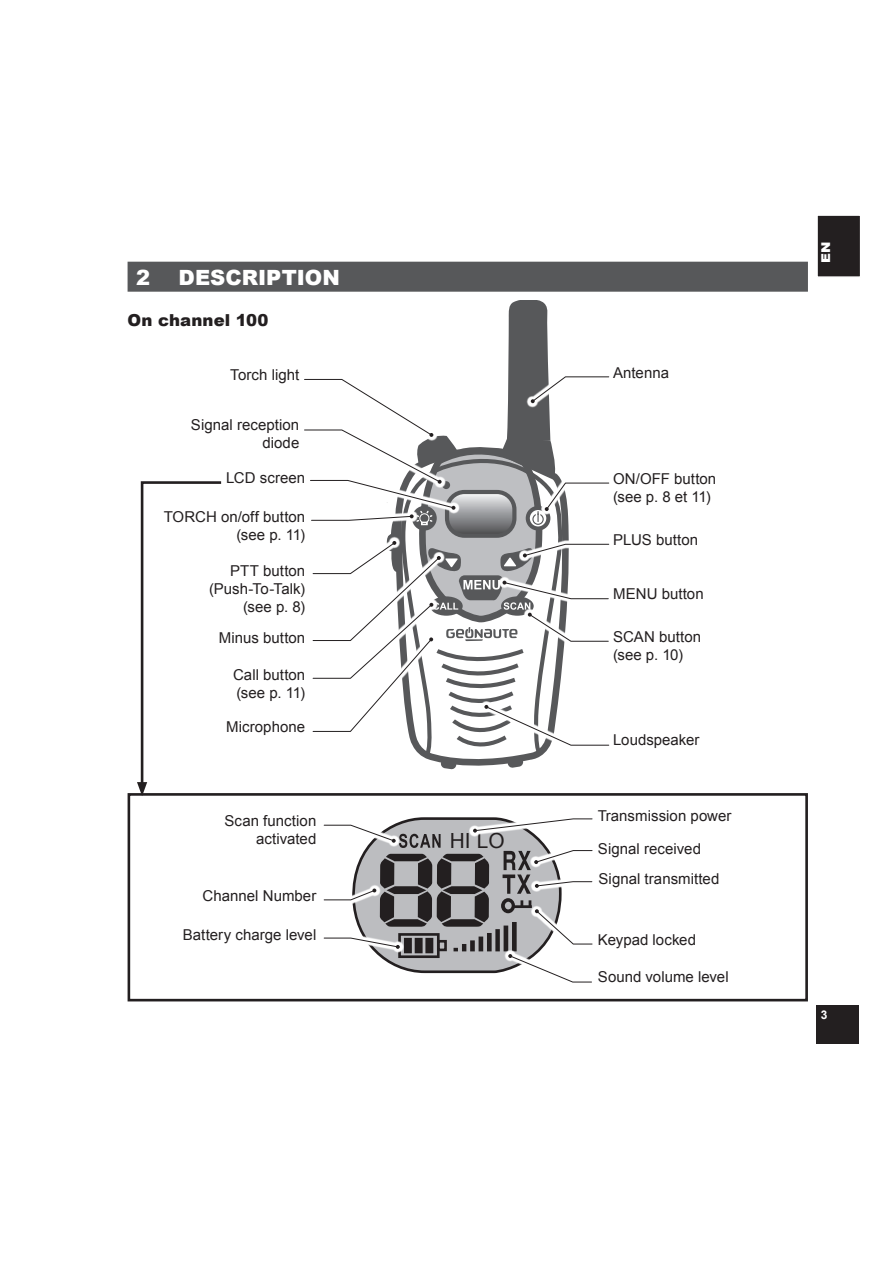
<style>
.page{position:relative;width:893px;height:1263px;background:#fff}
.page>*{position:absolute;margin:0;border:0;box-sizing:border-box;transform-origin:0 0}
.t1{font:900 21px "Arial";color:#fff}
.t2{font:20.85px "Arial";color:#231f20}
.t3{font:900 16.5px "Arial";letter-spacing:.01em;color:#231f20}
.t4{font:15px/18px "Arial";color:#231f20;text-align:right}
.t5{font:900 12.15px "Arial";color:#fff;scale:1.13 1}
.t6{font:700 12px "Arial";color:#fff}
</style>
<div class="page">
<div style="left:816px;top:1006px;width:43px;height:38px;background:#231f20"></div>
<svg style="left:817px;top:215px;width:43px;height:62px;background:#2c292a"></svg>
<div style="left:128px;top:262px;width:680px;height:30px;background:#57585a"></div>
<svg style="left:304px;top:301px;width:306px;height:468px"></svg>
<svg style="left:323px;top:817px;width:270px;height:166px"></svg>
<div style="left:128px;top:793px;width:680px;height:208px;border:3px solid #231f20"></div>
<svg style="left:137px;top:481px;width:87px;height:315px"></svg>
<h1 class="t1" style="left:136px;top:262px;width:16px">2</h1>
<h1 class="t1" style="left:179px;top:262px;width:33px">Desc</h1>
<h1 class="t1" style="left:242px;top:262px;width:81px">ription</h1>
<p class="t3" style="left:128px;top:308px;width:143px">On channel 100</p>
<p class="t4" style="left:230px;top:366px;width:71px">Torch light</p>
<p class="t4" style="left:191px;top:416px;width:110px">Signal reception diode</p>
<p class="t4" style="left:226px;top:469px;width:81px">LCD screen</p>
<p class="t4" style="left:164px;top:507px;width:143px">TORCH on/off button (see p. 11)</p>
<p class="t4" style="left:209px;top:561px;width:98px">PTT button (Push-To-Talk) (see p. 8)</p>
<p class="t4" style="left:219px;top:629px;width:88px">Minus button</p>
<p class="t4" style="left:233px;top:666px;width:74px;text-align:left">Call button (see p. 11)</p>
<p class="t4" style="left:226px;top:718px;width:81px">Microphone</p>
<p class="t4" style="left:224px;top:812px;width:93px">Scan function activated</p>
<p class="t4" style="left:203px;top:887px;width:115px">Channel Number</p>
<p class="t4" style="left:183px;top:926px;width:135px">Battery charge level</p>
<h2 class="t2" style="left:450px;top:827px;width:56px">HI LO</h2>
<p class="t4" style="left:613px;top:364px;width:58px">Antenna</p>
<p class="t4" style="left:613px;top:470px;width:105px;text-align:left">ON/OFF button (see p. 8 et 11)</p>
<p class="t4" style="left:613px;top:531px;width:87px">PLUS button</p>
<p class="t4" style="left:613px;top:585px;width:92px">MENU button</p>
<p class="t4" style="left:613px;top:628px;width:90px;text-align:left">SCAN button (see p. 10)</p>
<p class="t4" style="left:613px;top:731px;width:88px">Loudspeaker</p>
<p class="t4" style="left:598px;top:807px;width:135px">Transmission power</p>
<p class="t4" style="left:598px;top:840px;width:105px">Signal received</p>
<p class="t4" style="left:598px;top:870px;width:122px">Signal transmitted</p>
<p class="t4" style="left:598px;top:931px;width:100px">Keypad locked</p>
<p class="t4" style="left:598px;top:968px;width:132px">Sound volume level</p>
<p class="t5" style="left:817px;top:263px;width:21px;rotate:-90deg">EN</p>
<p class="t6" style="left:821px;top:1006px;width:8px">3</p>
</div>
